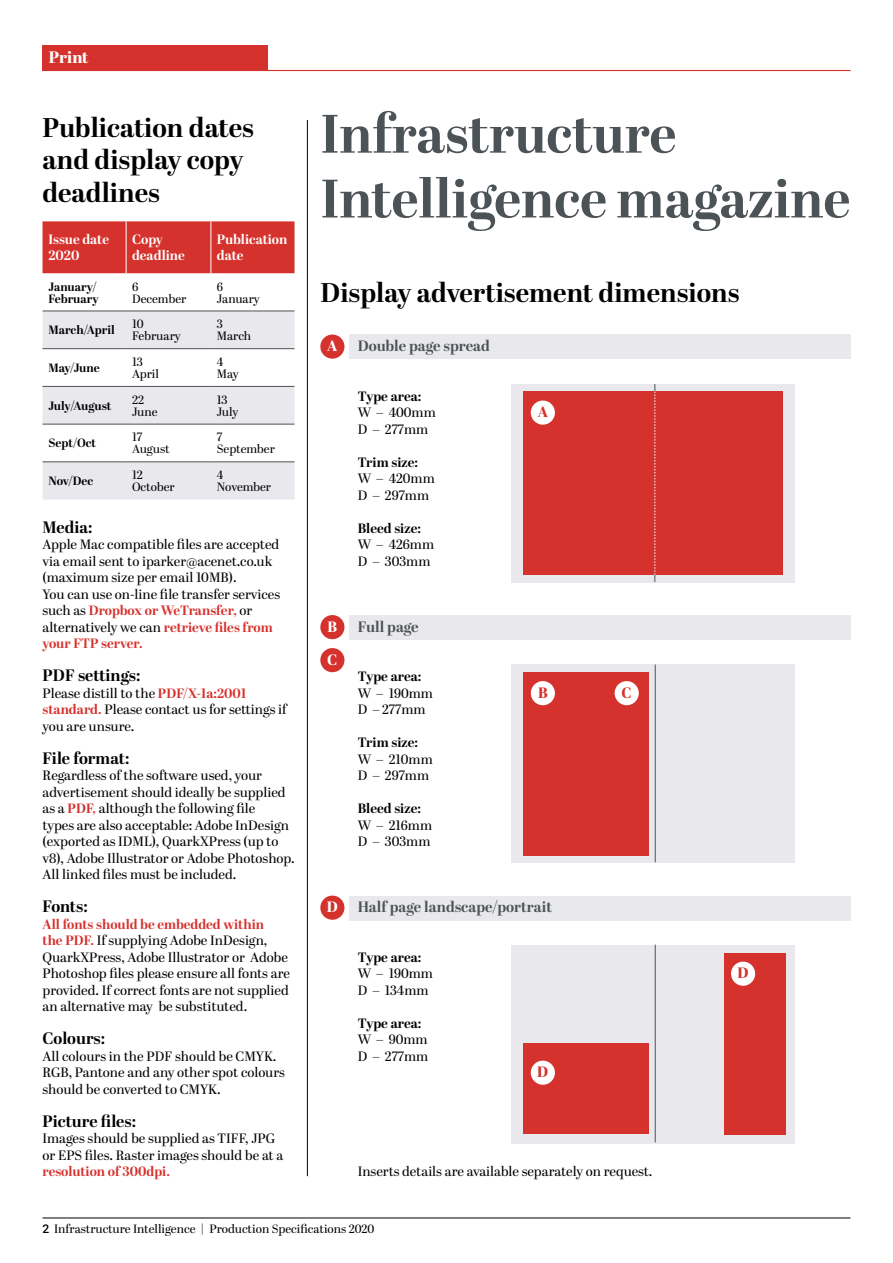
<style>
.page{position:relative;width:893px;height:1263px;background:#fff}
.page>*{position:absolute;margin:0;border:0;box-sizing:border-box;transform-origin:0 0}
.t1{font:700 54px/64.8px "Abril Display";color:#4c5356}
.t2{font:700 27px/32.4px "Abril Display";color:#000}
.t3{font:700 16.5px "Abril Display";color:#000}
.t4{font:800 16.5px "Abril Display";color:#fff}
.t5{font:700 15px "Abril Display";color:#4c5356}
.t6{font:800 15px "Abril Display";color:#d5312d}
.t7{font:800 15px "Abril Display";color:#fff}
.t8{font:13.5px/16.5px "Abril Display";color:#000}
.t9{font:700 13.5px "Abril Display";color:#000}
.t10{font:700 13.5px/16.2px "Abril Display";color:#fff}
.t11{font:700 13.5px "Abril Display";color:#d5312d}
.t12{font:12px/12px "Abril Display";color:#000}
.t13{font:700 12px/12px "Abril Display";color:#000}
.s1{font-weight:700;color:#d5312d}
.s2{font-family:"Roboto";font-weight:500}
</style>
<div class="page">
<hr style="left:43px;top:1218px;width:807px;height:1px;background:#000">
<hr style="left:43px;top:70px;width:807px;height:1px;background:#d5312d">
<div style="left:43px;top:45px;width:225px;height:26px;background:#d5312d"></div>
<div style="left:349px;top:335px;width:501px;height:24px;background:#e9e8ec"></div>
<div style="left:349px;top:615px;width:501px;height:24px;background:#e9e8ec"></div>
<div style="left:349px;top:896px;width:501px;height:24px;background:#e9e8ec"></div>
<div style="left:320px;top:334px;width:24px;height:25px;background:#d5312d;border-radius:50%"></div>
<div style="left:320px;top:615px;width:24px;height:24px;background:#d5312d;border-radius:50%"></div>
<div style="left:320px;top:648px;width:24px;height:24px;background:#d5312d;border-radius:50%"></div>
<div style="left:320px;top:895px;width:24px;height:25px;background:#d5312d;border-radius:50%"></div>
<div style="left:512px;top:384px;width:283px;height:198px;background:#e9e8ec"></div>
<div style="left:512px;top:664px;width:283px;height:198px;background:#e9e8ec"></div>
<div style="left:512px;top:945px;width:283px;height:198px;background:#e9e8ec"></div>
<div style="left:524px;top:391px;width:259px;height:184px;background:#d5312d"></div>
<div style="left:524px;top:672px;width:125px;height:183px;background:#d5312d"></div>
<div style="left:524px;top:1043px;width:125px;height:91px;background:#d5312d"></div>
<div style="left:724px;top:953px;width:62px;height:181px;background:#d5312d"></div>
<div style="left:531px;top:400px;width:24px;height:25px;background:#fff;border-radius:50%"></div>
<div style="left:531px;top:681px;width:24px;height:24px;background:#fff;border-radius:50%"></div>
<div style="left:615px;top:681px;width:24px;height:24px;background:#fff;border-radius:50%"></div>
<div style="left:531px;top:1060px;width:24px;height:25px;background:#fff;border-radius:50%"></div>
<div style="left:731px;top:961px;width:24px;height:25px;background:#fff;border-radius:50%"></div>
<hr style="left:655px;top:665px;width:1px;height:197px;background:#4c5356">
<hr style="left:655px;top:945px;width:1px;height:197px;background:#4c5356">
<hr style="left:307px;top:120px;width:1px;height:1056px;background:#000">
<svg style="left:655px;top:384px;width:1px;height:198px"></svg>
<div style="left:43px;top:221px;width:251px;height:52px;background:#d5312d"></div>
<svg style="left:43px;top:312px;width:251px;height:188px;fill:#e9e8ec"></svg>
<hr style="left:43px;top:311px;width:83px;height:1px;background:#4c5356">
<hr style="left:126px;top:311px;width:85px;height:1px;background:#4c5356">
<hr style="left:211px;top:311px;width:83px;height:1px;background:#4c5356">
<hr style="left:43px;top:348px;width:83px;height:1px;background:#4c5356">
<hr style="left:126px;top:348px;width:85px;height:1px;background:#4c5356">
<hr style="left:211px;top:348px;width:83px;height:1px;background:#4c5356">
<hr style="left:43px;top:386px;width:83px;height:1px;background:#4c5356">
<hr style="left:126px;top:386px;width:85px;height:1px;background:#4c5356">
<hr style="left:211px;top:386px;width:83px;height:1px;background:#4c5356">
<hr style="left:43px;top:424px;width:83px;height:1px;background:#4c5356">
<hr style="left:126px;top:424px;width:85px;height:1px;background:#4c5356">
<hr style="left:211px;top:424px;width:83px;height:1px;background:#4c5356">
<hr style="left:43px;top:462px;width:83px;height:1px;background:#4c5356">
<hr style="left:126px;top:462px;width:85px;height:1px;background:#4c5356">
<hr style="left:211px;top:462px;width:83px;height:1px;background:#4c5356">
<hr style="left:126px;top:221px;width:1px;height:52px;background:#fff">
<hr style="left:211px;top:221px;width:1px;height:52px;background:#fff">
<p class="t4" style="left:49px;top:46px;width:41px">Print</p>
<h2 class="t2" style="left:43px;top:113px;width:213px">Publication dates and display copy deadlines</h2>
<h1 class="t1" style="left:321px;top:105px;width:531px">Infrastructure<br>Intelligence magazine</h1>
<p class="t10" style="left:49px;top:232px;width:62px">Issue date<br>2020</p>
<p class="t10" style="left:132px;top:232px;width:54px">Copy deadline</p>
<p class="t10" style="left:217px;top:232px;width:72px">Publication date</p>
<p class="t13" style="left:49px;top:281px;width:52px">January/<br>February</p>
<p class="t12" style="left:132px;top:281px;width:56px">6<br>December</p>
<p class="t12" style="left:217px;top:281px;width:44px">6<br>January</p>
<p class="t13" style="left:49px;top:325px;width:68px">March/April</p>
<p class="t12" style="left:132px;top:319px;width:50px">10<br>February</p>
<p class="t12" style="left:217px;top:319px;width:36px">3<br>March</p>
<p class="t13" style="left:48px;top:363px;width:53px">May/June</p>
<p class="t12" style="left:132px;top:357px;width:28px">13<br>April</p>
<p class="t12" style="left:217px;top:357px;width:23px">4<br>May</p>
<p class="t13" style="left:48px;top:400px;width:65px">July/August</p>
<p class="t12" style="left:132px;top:394px;width:27px">22<br>June</p>
<p class="t12" style="left:217px;top:394px;width:23px">13<br>July</p>
<p class="t13" style="left:48px;top:438px;width:49px">Sept/Oct</p>
<p class="t12" style="left:132px;top:432px;width:39px">17<br>August</p>
<p class="t12" style="left:217px;top:432px;width:60px">7<br>September</p>
<p class="t13" style="left:48px;top:476px;width:46px">Nov/Dec</p>
<p class="t12" style="left:132px;top:470px;width:44px">12<br>October</p>
<p class="t12" style="left:217px;top:470px;width:56px">4<br>November</p>
<h2 class="t2" style="left:321px;top:278px;width:421px">Display advertisement dimensions</h2>
<p class="t5" style="left:358px;top:335px;width:134px">Double page spread</p>
<p class="t7" style="left:327px;top:335px;width:12px">A</p>
<p class="t9" style="left:358px;top:386px;width:65px">Type area:</p>
<p class="t8" style="left:358px;top:405px;width:80px">W – 400mm<br>D – 277mm</p>
<p class="t9" style="left:358px;top:452px;width:62px">Trim size:</p>
<p class="t8" style="left:358px;top:471px;width:79px">W – 420mm<br>D – 297mm</p>
<p class="t9" style="left:358px;top:518px;width:65px">Bleed size:</p>
<p class="t8" style="left:358px;top:537px;width:78px">W – 426mm<br>D – 303mm</p>
<p class="t6" style="left:538px;top:401px;width:12px">A</p>
<p class="t3" style="left:43px;top:515px;width:52px">Media:</p>
<p class="t8" style="left:43px;top:537px;width:239px">Apple Mac compatible files are accepted via email sent to iparker@acenet.co.uk (maximum size per email 10MB).<br>You can use on-line file transfer services such as <span class="s1">Dropbox or WeTransfer,</span> or alternatively we can <span class="s1">retrieve files from your FTP server.</span></p>
<p class="t3" style="left:43px;top:664px;width:99px">PDF settings:</p>
<p class="t8" style="left:43px;top:685px;width:246px">Please distill to the <span class="s1">PDF/X-1a:2001 standard.</span> Please contact us for settings if you are unsure.</p>
<p class="t3" style="left:43px;top:746px;width:89px">File format:</p>
<p class="t8" style="left:43px;top:768px;width:254px">Regardless of the software used, your advertisement should ideally be supplied as a <span class="s1">PDF,</span> although the following file<br>types are also acceptable: Adobe InDesign (exported as IDML), QuarkXPress (up to v8), Adobe Illustrator or Adobe Photoshop.<br>All linked files must be included.</p>
<p class="t3" style="left:43px;top:895px;width:47px">Fonts:</p>
<p class="t8" style="left:43px;top:916px;width:249px"><span class="s1">All fonts should be embedded within<br>the PDF.</span> If supplying Adobe InDesign, QuarkXPress, Adobe Illustrator or Adobe Photoshop files please ensure all fonts are provided. If correct fonts are not supplied an alternative may be substituted.</p>
<p class="t3" style="left:43px;top:1027px;width:64px">Colours:</p>
<p class="t8" style="left:43px;top:1048px;width:244px">All colours in the PDF should be CMYK.<br>RGB, Pantone and any other spot colours should be converted to CMYK.</p>
<p class="t3" style="left:43px;top:1109px;width:95px">Picture files:</p>
<p class="t8" style="left:43px;top:1131px;width:243px">Images should be supplied as TIFF, JPG or EPS files. Raster images should be at a</p>
<p class="t11" style="left:43px;top:1162px;width:129px">resolution of 300dpi.</p>
<p class="t8" style="left:358px;top:1164px;width:296px">Inserts details are available separately on request.</p>
<p class="t5" style="left:358px;top:616px;width:63px">Full page</p>
<p class="t7" style="left:328px;top:616px;width:11px">B</p>
<p class="t7" style="left:327px;top:649px;width:12px">C</p>
<p class="t9" style="left:358px;top:667px;width:65px">Type area:</p>
<p class="t8" style="left:358px;top:685px;width:77px">W – 190mm<br>D – 277mm</p>
<p class="t9" style="left:358px;top:733px;width:62px">Trim size:</p>
<p class="t8" style="left:358px;top:751px;width:77px">W – 210mm<br>D – 297mm</p>
<p class="t9" style="left:358px;top:799px;width:65px">Bleed size:</p>
<p class="t8" style="left:358px;top:817px;width:76px">W – 216mm<br>D – 303mm</p>
<p class="t6" style="left:538px;top:682px;width:11px">B</p>
<p class="t6" style="left:622px;top:682px;width:12px">C</p>
<p class="t5" style="left:358px;top:896px;width:196px">Half page landscape/portrait</p>
<p class="t7" style="left:327px;top:896px;width:13px">D</p>
<p class="t9" style="left:358px;top:947px;width:65px">Type area:</p>
<p class="t8" style="left:358px;top:966px;width:77px">W – 190mm<br>D – 134mm</p>
<p class="t9" style="left:358px;top:1013px;width:65px">Type area:</p>
<p class="t8" style="left:358px;top:1032px;width:72px">W – 90mm<br>D – 277mm</p>
<p class="t6" style="left:737px;top:962px;width:13px">D</p>
<p class="t6" style="left:537px;top:1061px;width:13px">D</p>
<p class="t12" style="left:43px;top:1223px;width:333px"><span class="s2">2</span> Infrastructure Intelligence | Production Specifications 2020</p>
</div>
